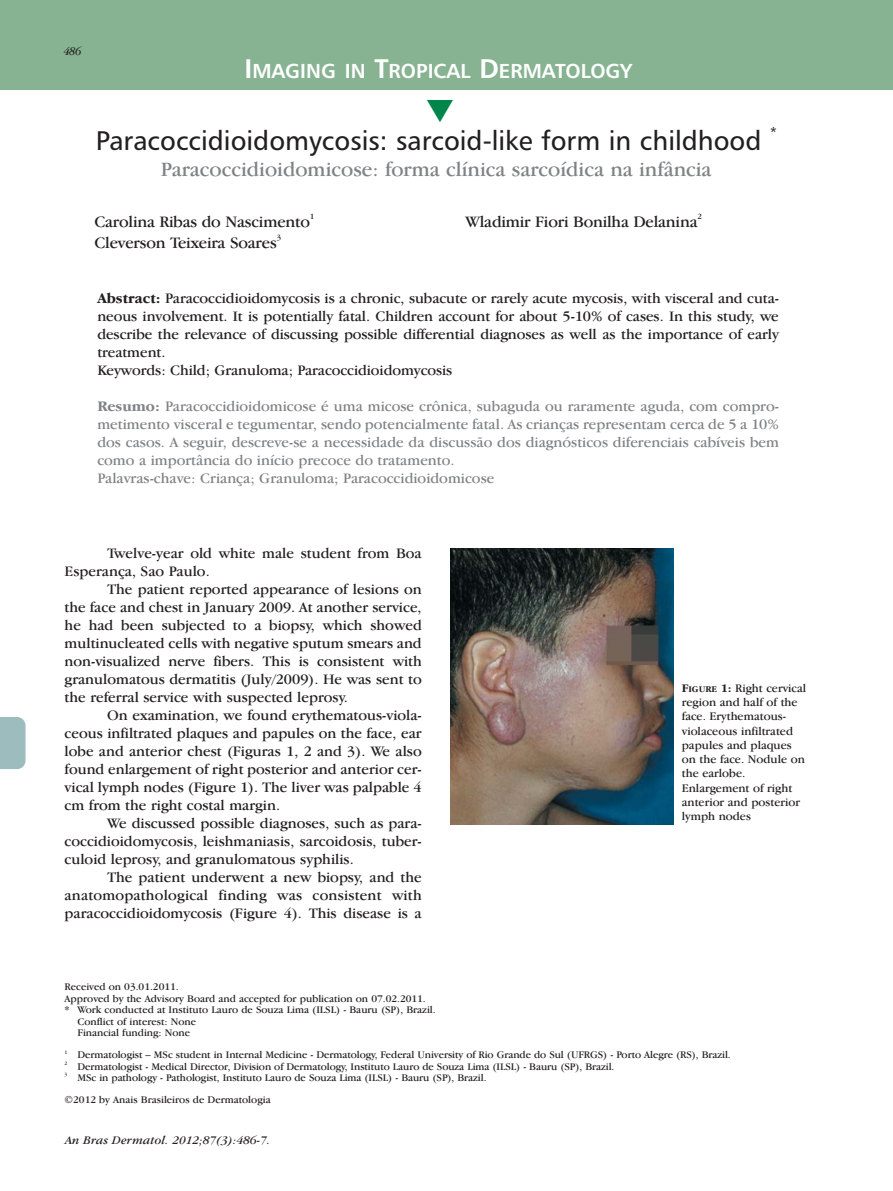
<style>
.page{position:relative;width:893px;height:1191px;background:#fff}
.page>*{position:absolute;margin:0;border:0;box-sizing:border-box;transform-origin:0 0}
.t1{font:27px "Humanist 777 BT Roman B";color:#231f20}
.t2{font:21px "Garamond IT Cby BT";color:#808285}
.t3{font:20.25px "Humanist 777 BT Bold B";color:#fff}
.t4{font:16.5px "Garamond IT Cby BT";letter-spacing:-.01em;color:#231f20}
.t5{font:15px/18px "Garamond IT Cby BT";letter-spacing:-.005em;color:#231f20;text-align:justify}
.t6{font:15px/18px "Garamond IT Cby BT";color:#808285}
.t7{font:13.5px "Humanist 777 BT Roman B";color:#231f20}
.t8{font:12px/14.2px "Garamond IT Cby BT";color:#231f20}
.t9{font:italic 12px "Garamond IT Cby BT";letter-spacing:.015em;color:#231f20}
.t10{font:italic 12px "Garamond IT Cby BT";letter-spacing:.015em;color:#231f20;scale:.9 1}
.t11{font:10.5px/11.2px "Garamond IT Cby BT";letter-spacing:-.005em;color:#231f20}
.t12{font:8.25px "Garamond IT Cby BT";color:#231f20}
.t13{font:5.25px "Garamond IT Cby BT";color:#231f20}
.s1{font-size:27px}
.s2{font-weight:700}
.s3{font-weight:700;font-size:9px}
</style>
<div class="page">
<div style="left:0;top:0;width:893px;height:89px;background:#87b392"></div>
<svg style="left:0;top:717px;width:26px;height:52px"></svg>
<img style="left:451px;top:548px;width:222px;height:276px">
<p class="t10" style="left:64px;top:47px;width:21px">486</p>
<h3 class="t3" style="left:244px;top:63px;width:389px"><span class="s1">I</span>MAGING IN <span class="s1">T</span>ROPICAL <span class="s1">D</span>ERMATOLOGY</h3>
<h1 class="t1" style="left:96px;top:130px;width:667px">Paracoccidioidomycosis: sarcoid-like form in childhood</h1>
<h2 class="t2" style="left:161px;top:161px;width:552px">Paracoccidioidomicose: forma clínica sarcoídica na infância</h2>
<p class="t4" style="left:94px;top:215px;width:217px">Carolina Ribas do Nascimento</p>
<p class="t12" style="left:310px;top:213px;width:6px">1</p>
<p class="t4" style="left:466px;top:215px;width:233px">Wladimir Fiori Bonilha Delanina</p>
<p class="t12" style="left:697px;top:213px;width:6px">2</p>
<p class="t4" style="left:94px;top:236px;width:184px">Cleverson Teixeira Soares</p>
<p class="t12" style="left:277px;top:234px;width:6px">3</p>
<p class="t7" style="left:770px;top:127px;width:8px">*</p>
<p class="t5" style="left:97px;top:290px;width:683px;text-align:left"><span class="s2">Abstract:</span> Paracoccidioidomycosis is a chronic, subacute or rarely acute mycosis, with visceral and cuta&shy;neous involvement. It is potentially fatal. Children account for about 5-10% of cases. In this study, we describe the relevance of discussing possible differential diagnoses as well as the importance of early treatment.<br>Keywords: Child; Granuloma; Paracoccidioidomycosis</p>
<p class="t6" style="left:97px;top:398px;width:683px"><span class="s2">Resumo:</span> Paracoccidioidomicose é uma micose crônica, subaguda ou raramente aguda, com compro&shy;metimento visceral e tegumentar, sendo potencialmente fatal. As crianças representam cerca de 5 a 10% dos casos. A seguir, descreve-se a necessidade da discussão dos diagnósticos diferenciais cabíveis bem como a importância do início precoce do tratamento.<br>Palavras-chave: Criança; Granuloma; Paracoccidioidomicose</p>
<p class="t5" style="left:65px;top:545px;width:359px;text-indent:43px">Twelve-year old white male student from Boa<br>Esperança, Sao Paulo.</p>
<p class="t5" style="left:65px;top:581px;width:359px;text-indent:43px">The patient reported appearance of lesions on the face and chest in January 2009. At another service, he had been subjected to a biopsy, which showed multinucleated cells with negative sputum smears and non-visualized nerve fibers. This is consistent with granulomatous dermatitis (July/2009). He was sent to the referral service with suspected leprosy.</p>
<p class="t5" style="left:65px;top:707px;width:359px;text-indent:43px">On examination, we found erythematous-viola&shy;ceous infiltrated plaques and papules on the face, ear lobe and anterior chest (Figuras 1, 2 and 3). We also found enlargement of right posterior and anterior cer&shy;vical lymph nodes (Figure 1). The liver was palpable 4 cm from the right costal margin.</p>
<p class="t5" style="left:65px;top:815px;width:359px;text-indent:43px">We discussed possible diagnoses, such as para&shy;coccidioidomycosis, leishmaniasis, sarcoidosis, tuber&shy;culoid leprosy, and granulomatous syphilis.</p>
<p class="t5" style="left:65px;top:869px;width:359px;text-indent:43px">The patient underwent a new biopsy, and the anatomopathological finding was consistent with paracoccidioidomycosis (Figure 4). This disease is a</p>
<p class="t8" style="left:682px;top:682px;width:126px"><span class="s2">F</span><span class="s3">IGURE</span> <span class="s2">1:</span> Right cervical region and half of the face. Erythematous&shy;violaceous infiltrated papules and plaques on the face. Nodule on the earlobe.<br>Enlargement of right anterior and posterior lymph nodes</p>
<p class="t11" style="left:65px;top:980px;width:363px;line-height:12.6px">Received on 03.01.2011.<br>Approved by the Advisory Board and accepted for publication on 07.02.2011.</p>
<p class="t11" style="left:77px;top:1005px;width:360px;text-indent:-13px">* Work conducted at Instituto Lauro de Souza Lima (ILSL) - Bauru (SP), Brazil.<br>Conflict of interest: None<br>Financial funding: None</p>
<p class="t13" style="left:65px;top:1050px;width:4px">1</p>
<p class="t11" style="left:77px;top:1050px;width:655px">Dermatologist – MSc student in Internal Medicine - Dermatology, Federal University of Rio Grande do Sul (UFRGS) - Porto Alegre (RS), Brazil.</p>
<p class="t13" style="left:65px;top:1061px;width:4px">2</p>
<p class="t11" style="left:77px;top:1061px;width:539px">Dermatologist - Medical Director, Division of Dermatology, Instituto Lauro de Souza Lima (ILSL) - Bauru (SP), Brazil.</p>
<p class="t13" style="left:65px;top:1072px;width:4px">3</p>
<p class="t11" style="left:65px;top:1067px;width:423px;line-height:22.5px;text-indent:13px">MSc in pathology - Pathologist, Instituto Lauro de Souza Lima (ILSL) - Bauru (SP), Brazil. ©2012 by Anais Brasileiros de Dermatologia</p>
<p class="t9" style="left:65px;top:1136px;width:207px">An Bras Dermatol. 2012;87(3):486-7.</p>
</div>
